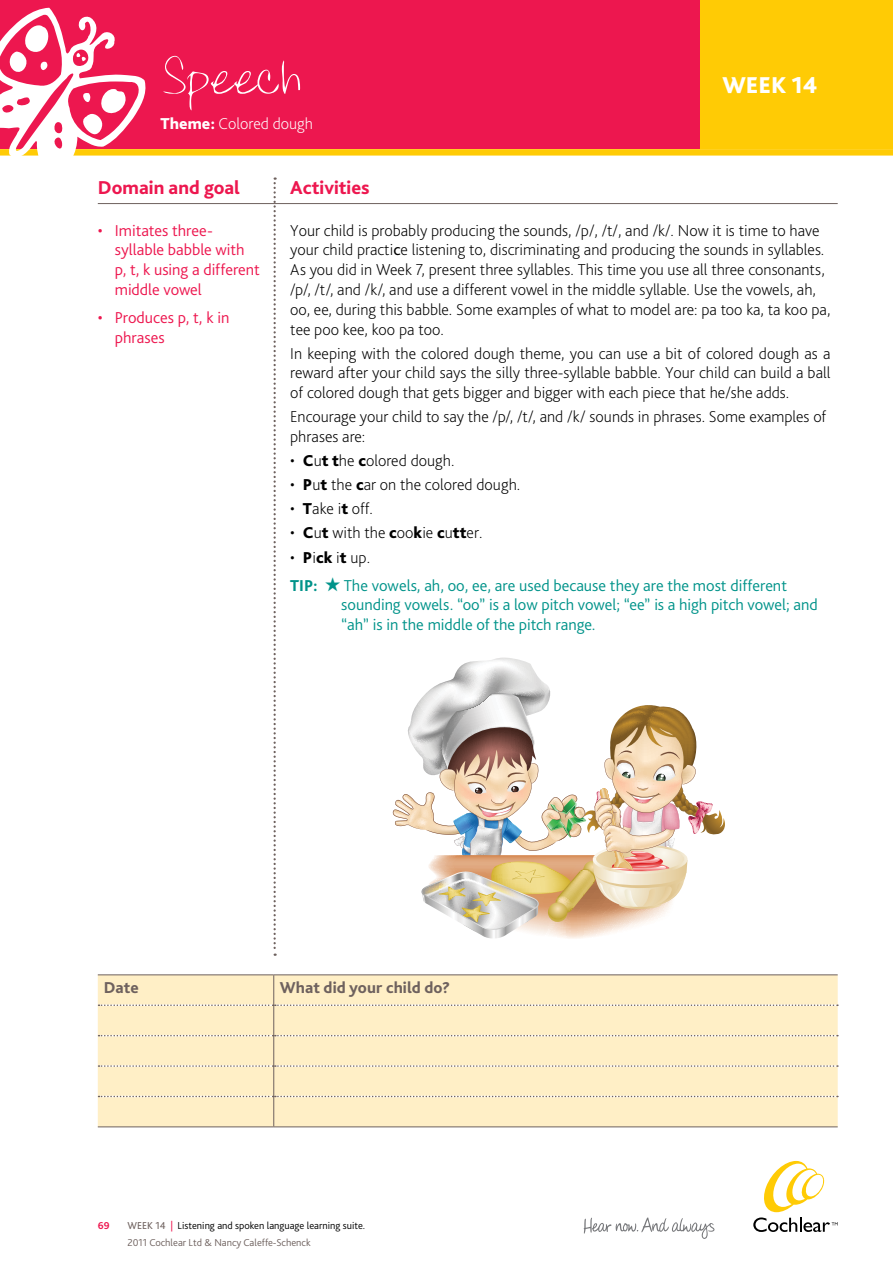
<style>
.page{position:relative;width:893px;height:1263px;background:#fff}
.page>*{position:absolute;margin:0;border:0;box-sizing:border-box;transform-origin:0 0}
.t1{font:54px "Dennis Script";color:#fff}
.t2{font:800 24px "Bliss Pro";color:#fff}
.t3{font:800 19.5px "Bliss Pro";color:#ed174f}
.t4{font:200 16.5px/19.8px "Bliss Pro";color:#000}
.t5{font:300 16.5px/27.6px "Bliss Pro";color:#00938a}
.t6{font:300 16.5px/19.8px "Bliss Pro";color:#ed174f}
.t7{font:800 16.5px "Bliss Pro";letter-spacing:.005em;color:#6e615e}
.t8{font:200 16.5px "Bliss Pro";color:#fff}
.t9{font:300 10.5px "Bliss Pro";color:#000}
.t10{font:300 10.5px "Bliss Pro";color:#6e615e}
.t11{font:700 10.5px "Bliss Pro";color:#ed174f}
.s1{font-weight:800}
.s2{font-weight:400}
.s3{font-weight:200;color:#000}
.s4{font-weight:800;color:#000}
.s5{font-weight:400;color:#6e615e}
.s6{font-weight:400;color:#ed174f}
</style>
<div class="page">
<svg style="left:753px;top:1161px;width:85px;height:71px"></svg>
<svg style="left:584px;top:1217px;width:130px;height:22px"></svg>
<svg style="left:274px;top:177px;width:2px;height:779px"></svg>
<hr style="left:98px;top:203px;width:740px;height:1px;background:#6e615e">
<div style="left:0;top:0;width:893px;height:149px;background:#ed174f"></div>
<div style="left:98px;top:975px;width:740px;height:151px;background:#ffefc6"></div>
<svg style="left:99px;top:1004px;width:739px;height:2px"></svg>
<svg style="left:99px;top:1035px;width:739px;height:1px"></svg>
<svg style="left:99px;top:1065px;width:739px;height:2px"></svg>
<svg style="left:99px;top:1096px;width:739px;height:1px"></svg>
<hr style="left:98px;top:974px;width:176px;height:1px;background:#6e615e">
<hr style="left:274px;top:974px;width:564px;height:1px;background:#6e615e">
<hr style="left:98px;top:1126px;width:176px;height:1px;background:#6e615e">
<hr style="left:274px;top:1126px;width:564px;height:1px;background:#6e615e">
<hr style="left:273px;top:975px;width:1px;height:30px;background:#6e615e">
<hr style="left:273px;top:1005px;width:1px;height:31px;background:#6e615e">
<hr style="left:273px;top:1036px;width:1px;height:30px;background:#6e615e">
<hr style="left:273px;top:1066px;width:1px;height:30px;background:#6e615e">
<hr style="left:273px;top:1096px;width:1px;height:30px;background:#6e615e">
<div style="left:701px;top:0;width:192px;height:149px;background:#ffcb05"></div>
<div style="left:0;top:149px;width:893px;height:6px;background:#ffcb05"></div>
<svg style="left:0;top:8px;width:148px;height:148px"></svg>
<svg style="left:393px;top:657px;width:332px;height:282px"></svg>
<h1 class="t1" style="left:159px;top:41px;width:143px">Speech</h1>
<p class="t8" style="left:161px;top:114px;width:154px"><span class="s1">Theme:</span> Colored dough</p>
<h2 class="t2" style="left:722px;top:70px;width:97px">WEEK 14</h2>
<p class="t3" style="left:98px;top:176px;width:144px">Domain and goal</p>
<p class="t6" style="left:115px;top:220px;width:147px;text-indent:-17px">• Imitates three&shy;syllable babble with p, t, k using a different middle vowel</p>
<p class="t6" style="left:115px;top:307px;width:116px;text-indent:-17px">• Produces p, t, k in phrases</p>
<p class="t3" style="left:290px;top:176px;width:81px">Activities</p>
<p class="t4" style="left:290px;top:220px;width:542px">Your child is probably producing the sounds, /p/, /t/, and /k/. Now it is time to have your child practi<span class="s2">c</span>e listening to, discriminating and producing the sounds in syllables.<br>As you did in Week 7, present three syllables. This time you use all three consonants, /p/, /t/, and /k/, and use a different vowel in the middle syllable. Use the vowels, ah, oo, ee, during this babble. Some examples of what to model are: pa too ka, ta koo pa, tee poo kee, koo pa too.</p>
<p class="t4" style="left:290px;top:343px;width:542px;text-align:justify">In keeping with the colored dough theme, you can use a bit of colored dough as a reward after your child says the silly three-syllable babble. Your child can build a ball of colored dough that gets bigger and bigger with each piece that he/she adds.</p>
<p class="t4" style="left:290px;top:406px;width:537px">Encourage your child to say the /p/, /t/, and /k/ sounds in phrases. Some examples of phrases are:</p>
<p class="t4" style="left:290px;top:450px;width:166px">• <span class="s1">C</span>u<span class="s1">t t</span>he <span class="s1">c</span>olored dough.</p>
<p class="t4" style="left:290px;top:474px;width:232px">• <span class="s1">P</span>u<span class="s1">t</span> the <span class="s1">c</span>ar on the colored dough.</p>
<p class="t4" style="left:290px;top:498px;width:84px">• <span class="s1">T</span>ake i<span class="s1">t</span> off.</p>
<p class="t4" style="left:290px;top:522px;width:194px">• <span class="s1">C</span>u<span class="s1">t</span> with the <span class="s1">c</span>oo<span class="s1">k</span>ie <span class="s1">c</span>u<span class="s1">tt</span>er.</p>
<p class="t5" style="left:290px;top:543px;width:498px"><span class="s3">•</span> <span class="s4">P</span><span class="s3">i</span><span class="s4">ck</span> <span class="s3">i</span><span class="s4">t</span> <span class="s3">up.<br></span><span class="s1">TIP:</span> ★ The vowels, ah, oo, ee, are used because they are the most different</p>
<p class="t5" style="left:341px;top:594px;width:478px;line-height:19.8px">sounding vowels. “oo” is a low pitch vowel; “ee” is a high pitch vowel; and “ah” is in the middle of the pitch range.</p>
<p class="t7" style="left:104px;top:978px;width:36px">Date</p>
<p class="t7" style="left:280px;top:978px;width:172px">What did your child do?</p>
<p class="t11" style="left:98px;top:1219px;width:13px">69</p>
<p class="t9" style="left:128px;top:1219px;width:239px"><span class="s5">WEEK 14</span> <span class="s6">|</span> Listening and spoken language learning suite.</p>
<p class="t10" style="left:128px;top:1236px;width:185px">2011 Cochlear Ltd &amp; Nancy Caleffe-Schenck</p>
</div>
